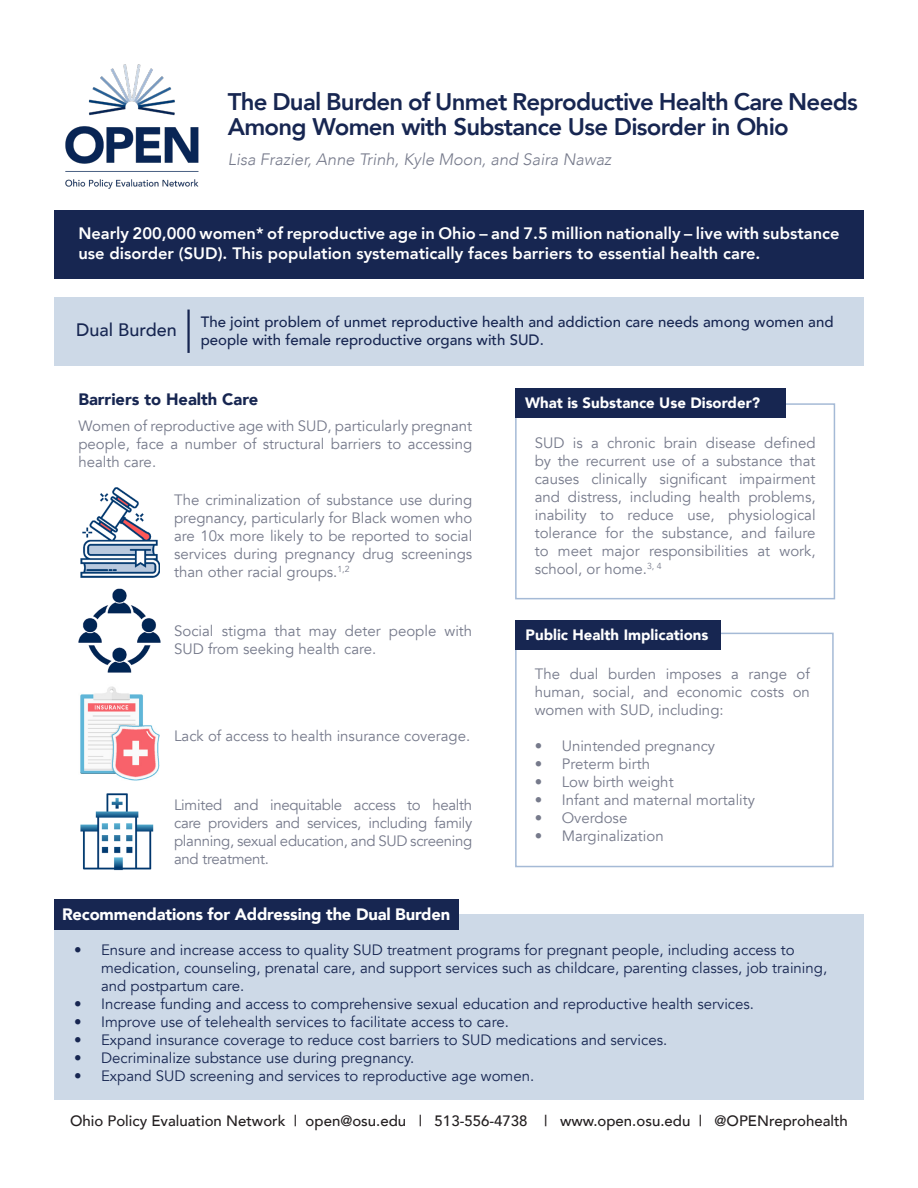
<style>
.page{position:relative;width:918px;height:1188px;background:#fff}
.page>*{position:absolute;margin:0;border:0;box-sizing:border-box;transform-origin:0 0}
.t1{font:800 24px/25.5px "Avenir";letter-spacing:-.03em;color:#172651}
.t2{font:500 18px "Avenir";color:#172651}
.t3{font:800 16.5px/19.8px "Avenir";color:#fff}
.t4{font:italic 300 16.5px "Avenir";color:#767a8b}
.t5{font:900 16.5px "Avenir";letter-spacing:-.01em;color:#fff}
.t6{font:900 16.5px "Avenir";color:#172651}
.Paragraph_Style_1{font:15px/18px "Avenir";color:#767a8b;text-align:justify}
.t7{font:15px/18px "Avenir";color:#172651}
.t8{font:500 15px/18px "Avenir";color:#172651}
.t9{font:500 15px "Avenir";color:#231f20}
.t10{font:900 15px "Avenir";color:#fff}
</style>
<div class="page">
<div style="left:54px;top:297px;width:810px;height:69px;background:#cdd9e7"></div>
<div style="left:515px;top:633px;width:319px;height:234px;background:#fff;border:2px solid #a5bad6"></div>
<div style="left:515px;top:403px;width:320px;height:196px;background:#fff;border:2px solid #a5bad6"></div>
<img style="left:65px;top:64px;width:134px;height:125px">
<div style="left:54px;top:210px;width:810px;height:68px;background:#172651"></div>
<img style="left:80px;top:793px;width:74px;height:77px">
<img style="left:80px;top:686px;width:80px;height:95px">
<div style="left:515px;top:389px;width:271px;height:29px;background:#172651"></div>
<img style="left:78px;top:588px;width:83px;height:85px">
<hr style="left:187px;top:310px;width:3px;height:43px;background:#172651">
<div style="left:54px;top:914px;width:810px;height:186px;background:#cdd9e7"></div>
<div style="left:54px;top:899px;width:405px;height:31px;background:#172651"></div>
<img style="left:80px;top:487px;width:80px;height:91px">
<div style="left:515px;top:620px;width:206px;height:30px;background:#172651"></div>
<p class="t1" style="left:228px;top:89px;width:631px">The Dual Burden of Unmet Reproductive Health Care Needs<br>Among Women with Substance Use Disorder in Ohio</p>
<p class="t4" style="left:228px;top:149px;width:385px">Lisa Frazier, Anne Trinh, Kyle Moon, and Saira Nawaz</p>
<p class="t3" style="left:78px;top:223px;width:763px">Nearly 200,000 women* of reproductive age in Ohio – and 7.5 million nationally – live with substance use disorder (SUD). This population systematically faces barriers to essential health care.</p>
<p class="t2" style="left:76px;top:314px;width:102px">Dual Burden</p>
<p class="t8" style="left:201px;top:312px;width:634px">The joint problem of unmet reproductive health and addiction care needs among women and people with female reproductive organs with SUD.</p>
<p class="t6" style="left:78px;top:385px;width:181px">Barriers to Health Care</p>
<p class="Paragraph_Style_1" style="left:78px;top:417px;width:395px">Women of reproductive age with SUD, particularly pregnant people, face a number of structural barriers to accessing health care.</p>
<p class="Paragraph_Style_1" style="left:174px;top:491px;width:300px">The criminalization of substance use during pregnancy, particularly for Black women who are 10x more likely to be reported to social services during pregnancy drug screenings than other racial groups.<sup>1,2</sup></p>
<p class="Paragraph_Style_1" style="left:174px;top:622px;width:300px">Social stigma that may deter people with<br>SUD from seeking health care.</p>
<p class="Paragraph_Style_1" style="left:174px;top:727px;width:298px">Lack of access to health insurance coverage.</p>
<p class="Paragraph_Style_1" style="left:174px;top:796px;width:300px">Limited and inequitable access to health care providers and services, including family planning, sexual education, and SUD screening and treatment.</p>
<p class="t10" style="left:525px;top:390px;width:236px">What is Substance Use Disorder?</p>
<p class="Paragraph_Style_1" style="left:535px;top:434px;width:282px">SUD is a chronic brain disease defined by the recurrent use of a substance that causes clinically significant impairment and distress, including health problems, inability to reduce use, physiological tolerance for the substance, and failure to meet major responsibilities at work, school, or home.<sup>3,</sup> <sup>4</sup></p>
<p class="t10" style="left:526px;top:622px;width:184px">Public Health Implications</p>
<p class="Paragraph_Style_1" style="left:535px;top:665px;width:277px">The dual burden imposes a range of human, social, and economic costs on women with SUD, including:</p>
<p class="Paragraph_Style_1" style="left:535px;top:737px;width:182px">• Unintended pregnancy</p>
<p class="Paragraph_Style_1" style="left:535px;top:755px;width:117px">• Preterm birth</p>
<p class="Paragraph_Style_1" style="left:535px;top:773px;width:140px">• Low birth weight</p>
<p class="Paragraph_Style_1" style="left:535px;top:791px;width:222px">• Infant and maternal mortality</p>
<p class="Paragraph_Style_1" style="left:535px;top:809px;width:94px">• Overdose</p>
<p class="Paragraph_Style_1" style="left:535px;top:827px;width:130px">• Marginalization</p>
<p class="t5" style="left:62px;top:900px;width:390px">Recommendations for Addressing the Dual Burden</p>
<p class="t7" style="left:101px;top:941px;width:728px;text-indent:-27px">• Ensure and increase access to quality SUD treatment programs for pregnant people, including access to medication, counseling, prenatal care, and support services such as childcare, parenting classes, job training, and postpartum care.</p>
<p class="t7" style="left:74px;top:995px;width:681px">• Increase funding and access to comprehensive sexual education and reproductive health services.</p>
<p class="t7" style="left:74px;top:1013px;width:436px">• Improve use of telehealth services to facilitate access to care.</p>
<p class="t7" style="left:74px;top:1031px;width:595px">• Expand insurance coverage to reduce cost barriers to SUD medications and services.</p>
<p class="t7" style="left:74px;top:1049px;width:342px">• Decriminalize substance use during pregnancy.</p>
<p class="t7" style="left:74px;top:1067px;width:462px">• Expand SUD screening and services to reproductive age women.</p>
<p class="t9" style="left:70px;top:1108px;width:779px">Ohio Policy Evaluation Network | open@osu.edu | 513-556-4738 | www.open.osu.edu | @OPENreprohealth</p>
</div>
